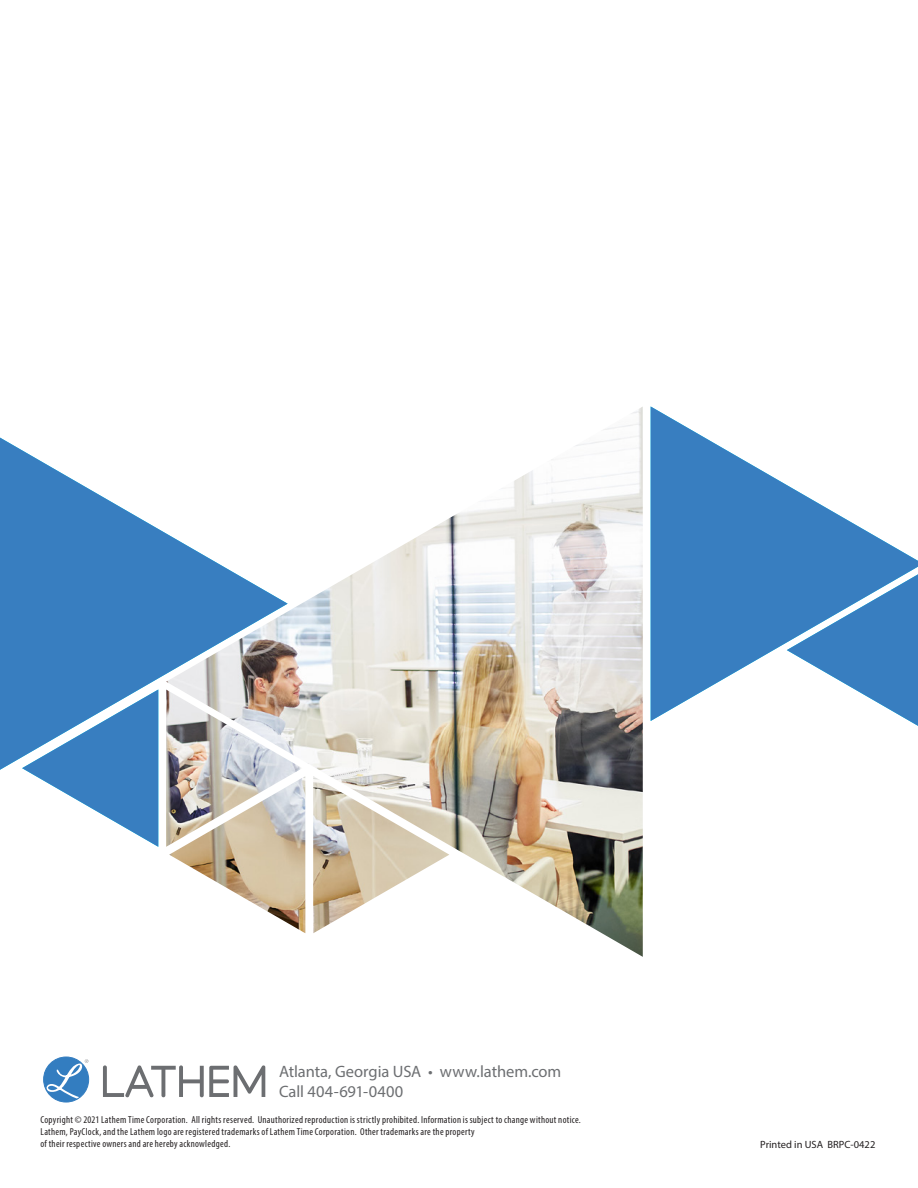
<style>
.page{position:relative;width:918px;height:1188px;background:#fff}
.page>*{position:absolute;margin:0;border:0;box-sizing:border-box;transform-origin:0 0}
.t1{font:16.5px "Myriad Pro";letter-spacing:-.005em;color:#6d6f72}
.t2{font:10.5px "Myriad Pro";color:#231f20}
.t3{font:condensed 10.2px "Myriad Pro";letter-spacing:.03em;color:#231f20}
</style>
<div class="page">
<img style="left:166px;top:407px;width:477px;height:550px">
<svg style="left:651px;top:406px;width:267px;height:315px;fill:#387ec0"></svg>
<svg style="left:25px;top:770px;width:133px;height:77px"></svg>
<svg style="left:0;top:438px;width:288px;height:332px;fill:#387ec0"></svg>
<div style="left:44px;top:1057px;width:45px;height:45px;background:#337dc0;border-radius:50%"></div>
<div style="left:43px;top:1057px;width:46px;height:45px;border:1px solid #337dc0;border-radius:50%"></div>
<svg style="left:103px;top:1065px;width:163px;height:33px"></svg>
<svg style="left:47px;top:1059px;width:41px;height:40px"></svg>
<p class="t1" style="left:279px;top:1062px;width:284px">Atlanta, Georgia USA • www.lathem.com</p>
<p class="t1" style="left:279px;top:1081px;width:126px">Call 404-691-0400</p>
<p class="t3" style="left:40px;top:1113px;width:542px">Copyright © 2021 Lathem Time Corporation. All rights reserved. Unauthorized reproduction is strictly prohibited. Information is subject to change without notice.</p>
<p class="t3" style="left:40px;top:1126px;width:436px">Lathem, PayClock, and the Lathem logo are registered trademarks of Lathem Time Corporation. Other trademarks are the property</p>
<p class="t3" style="left:40px;top:1138px;width:191px">of their respective owners and are hereby acknowledged.</p>
<p class="t2" style="left:760px;top:1138px;width:117px">Printed in USA BRPC-0422</p>
</div>
